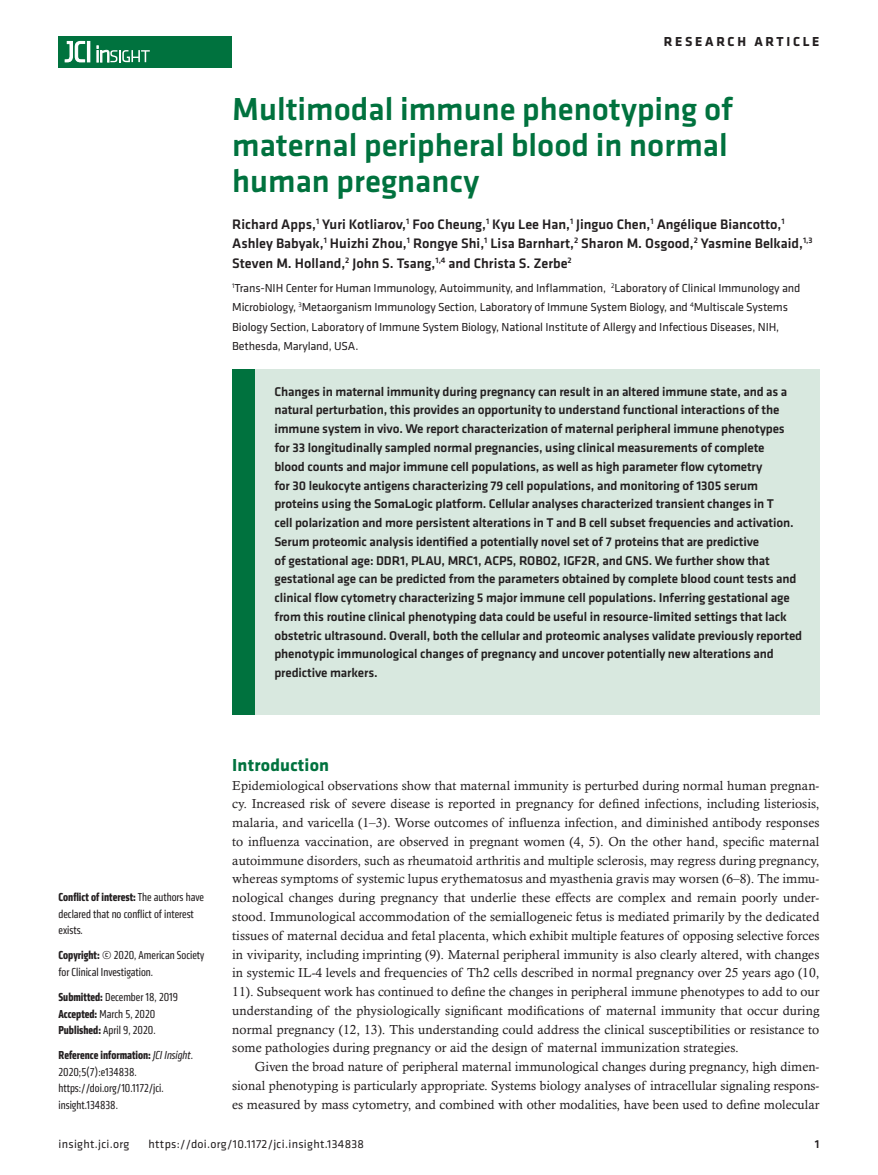
<style>
.page{position:relative;width:878px;height:1175px;background:#fff}
.page>*{position:absolute;margin:0;border:0;box-sizing:border-box;transform-origin:0 0}
.t1{font:500 33px/36px "Klavika Basic";color:#00723e}
.t2{font:700 18px "Klavika";letter-spacing:.01em;color:#00723e}
.t3{font:500 14.25px/19.5px "Klavika Basic";color:#231f20}
.t4{font:700 13.5px "Klavika Basic";letter-spacing:.2em;color:#231f20}
.t5{font:13.2px/18.8px "Calisto MT Std";color:#231f20;text-align:justify}
.t6{font:500 13.2px/18.8px "Klavika Basic";letter-spacing:-.01em;color:#231f20}
.t7{font:12px/19.5px "Klavika";letter-spacing:-.01em;color:#231f20}
.t8{font:condensed 12px/16.5px "Klavika";color:#231f20}
.t9{font:12px "Klavika Basic";letter-spacing:.025em;color:#231f20}
.t10{font:500 12px "Klavika Basic";color:#231f20}
.s1{font-weight:700}
.s2{font-style:italic}
</style>
<div class="page">
<div style="left:59px;top:36px;width:173px;height:31px;background:#00723e"></div>
<hr style="left:87px;top:41px;width:3px;height:21px;background:#fff">
<svg style="left:64px;top:41px;width:21px;height:22px"></svg>
<svg style="left:97px;top:46px;width:53px;height:16px"></svg>
<div style="left:232px;top:369px;width:587px;height:345px;background:#d8e8df"></div>
<div style="left:232px;top:369px;width:22px;height:345px;background:#00723e"></div>
<p class="t4" style="left:663px;top:32px;width:157px">RESEARCH ARTICLE</p>
<h1 class="t1" style="left:232px;top:91px;width:502px">Multimodal immune phenotyping of maternal peripheral blood in normal human pregnancy</h1>
<p class="t3" style="left:232px;top:214px;width:582px">Richard Apps,<sup>1</sup> Yuri Kotliarov,<sup>1</sup> Foo Cheung,<sup>1</sup> Kyu Lee Han,<sup>1</sup> Jinguo Chen,<sup>1</sup> Angélique Biancotto,<sup>1<br></sup>Ashley Babyak,<sup>1</sup> Huizhi Zhou,<sup>1</sup> Rongye Shi,<sup>1</sup> Lisa Barnhart,<sup>2</sup> Sharon M. Osgood,<sup>2</sup> Yasmine Belkaid,<sup>1,3<br></sup>Steven M. Holland,<sup>2</sup> John S. Tsang,<sup>1,4</sup> and Christa S. Zerbe<sup>2</sup></p>
<p class="t7" style="left:232px;top:277px;width:569px"><sup>1</sup>Trans-NIH Center for Human Immunology, Autoimmunity, and Inflammation, <sup>2</sup>Laboratory of Clinical Immunology and Microbiology, <sup>3</sup>Metaorganism Immunology Section, Laboratory of Immune System Biology, and <sup>4</sup>Multiscale Systems Biology Section, Laboratory of Immune System Biology, National Institute of Allergy and Infectious Diseases, NIH, Bethesda, Maryland, USA.</p>
<p class="t6" style="left:274px;top:381px;width:529px">Changes in maternal immunity during pregnancy can result in an altered immune state, and as a natural perturbation, this provides an opportunity to understand functional interactions of the immune system in vivo. We report characterization of maternal peripheral immune phenotypes for 33 longitudinally sampled normal pregnancies, using clinical measurements of complete<br>blood counts and major immune cell populations, as well as high parameter flow cytometry<br>for 30 leukocyte antigens characterizing 79 cell populations, and monitoring of 1305 serum proteins using the SomaLogic platform. Cellular analyses characterized transient changes in T<br>cell polarization and more persistent alterations in T and B cell subset frequencies and activation.<br>Serum proteomic analysis identified a potentially novel set of 7 proteins that are predictive<br>of gestational age: DDR1, PLAU, MRC1, ACP5, ROBO2, IGF2R, and GNS. We further show that gestational age can be predicted from the parameters obtained by complete blood count tests and clinical flow cytometry characterizing 5 major immune cell populations. Inferring gestational age from this routine clinical phenotyping data could be useful in resource-limited settings that lack obstetric ultrasound. Overall, both the cellular and proteomic analyses validate previously reported phenotypic immunological changes of pregnancy and uncover potentially new alterations and predictive markers.</p>
<p class="t8" style="left:59px;top:889px;width:147px"><span class="s1">Conflict of interest:</span> The authors have declared that no conflict of interest exists.</p>
<p class="t8" style="left:59px;top:947px;width:147px"><span class="s1">Copyright:</span> © 2020, American Society for Clinical Investigation.</p>
<p class="t8" style="left:59px;top:988px;width:121px"><span class="s1">Submitted:</span> December 18, 2019<br><span class="s1">Accepted:</span> March 5, 2020<br><span class="s1">Published:</span> April 9, 2020.</p>
<p class="t8" style="left:59px;top:1046px;width:136px"><span class="s1">Reference information:</span> <span class="s2">JCI Insight</span>.<br>2020;5(7):e134838. https://doi.org/10.1172/jci. insight.134838.</p>
<h2 class="t2" style="left:232px;top:752px;width:98px">Introduction</h2>
<p class="t5" style="left:232px;top:775px;width:588px">Epidemiological observations show that maternal immunity is perturbed during normal human pregnan&shy;cy. Increased risk of severe disease is reported in pregnancy for defined infections, including listeriosis, malaria, and varicella (1–3). Worse outcomes of influenza infection, and diminished antibody responses to influenza vaccination, are observed in pregnant women (4, 5). On the other hand, specific maternal autoimmune disorders, such as rheumatoid arthritis and multiple sclerosis, may regress during pregnancy, whereas symptoms of systemic lupus erythematosus and myasthenia gravis may worsen (6–8). The immu&shy;nological changes during pregnancy that underlie these effects are complex and remain poorly under&shy;stood. Immunological accommodation of the semiallogeneic fetus is mediated primarily by the dedicated tissues of maternal decidua and fetal placenta, which exhibit multiple features of opposing selective forces in viviparity, including imprinting (9). Maternal peripheral immunity is also clearly altered, with changes in systemic IL-4 levels and frequencies of Th2 cells described in normal pregnancy over 25 years ago (10, 11). Subsequent work has continued to define the changes in peripheral immune phenotypes to add to our understanding of the physiologically significant modifications of maternal immunity that occur during normal pregnancy (12, 13). This understanding could address the clinical susceptibilities or resistance to some pathologies during pregnancy or aid the design of maternal immunization strategies.</p>
<p class="t5" style="left:232px;top:1057px;width:588px;text-indent:22px">Given the broad nature of peripheral maternal immunological changes during pregnancy, high dimen&shy;sional phenotyping is particularly appropriate. Systems biology analyses of intracellular signaling respons&shy;es measured by mass cytometry, and combined with other modalities, have been used to define molecular</p>
<p class="t9" style="left:58px;top:1135px;width:72px">insight.jci.org</p>
<p class="t9" style="left:148px;top:1135px;width:217px">https://doi.org/10.1172/jci.insight.134838</p>
<p class="t10" style="left:814px;top:1135px;width:6px">1</p>
</div>
